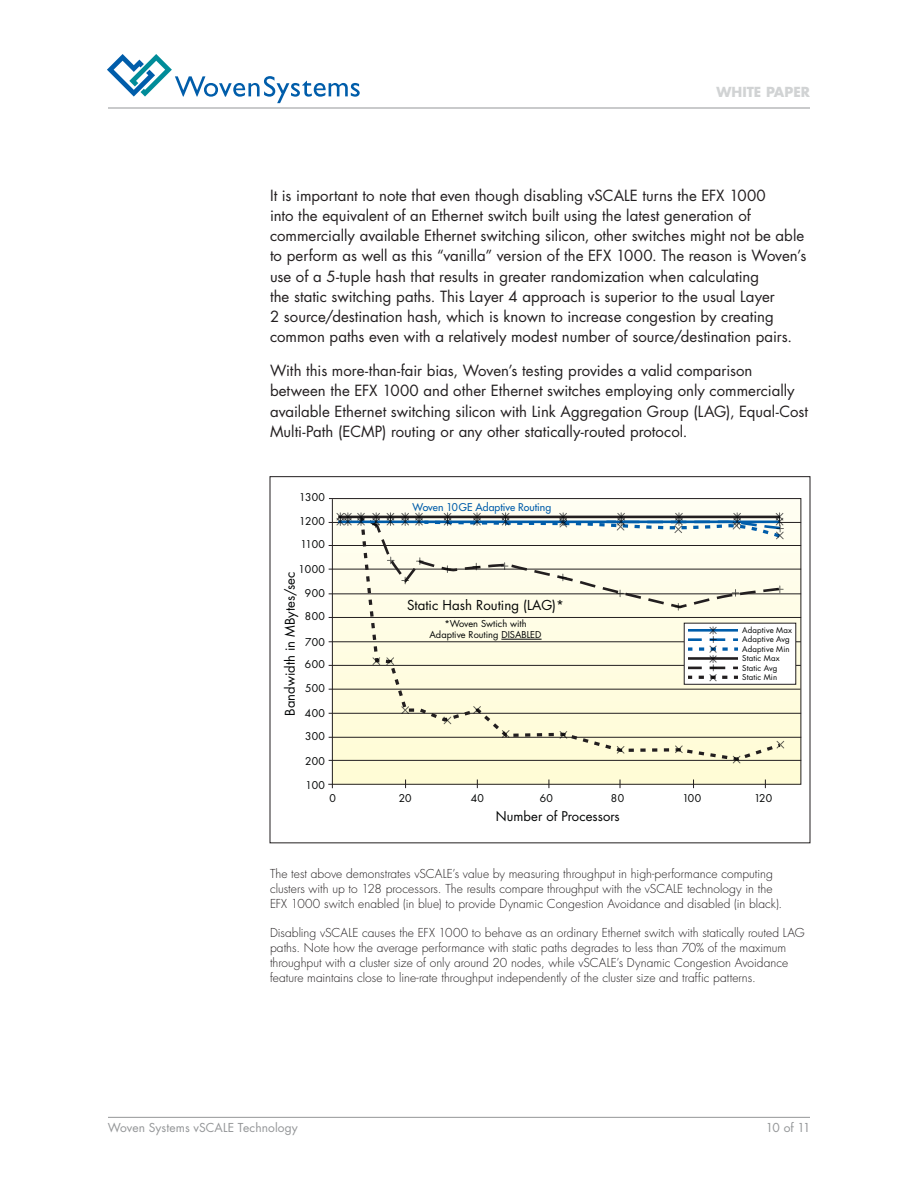
<style>
.page{position:relative;width:918px;height:1188px;background:#fff}
.page>*{position:absolute;margin:0;border:0;box-sizing:border-box;transform-origin:0 0}
.Body_Text{font:15px/20.2px "Futura";color:#231f20}
.t1{font:700 13.5px "Futura";color:#d1d3d4}
.t2{font:13.35px "Futura";color:#030505}
.t3{font:13.05px "Futura";letter-spacing:.005em;color:#030505}
.t4{font:300 12px/15px "Futura";letter-spacing:.005em;color:#231f20}
.t5{font:12px "Futura";letter-spacing:.005em;color:#949698}
.t6{font:10.5px "Futura";letter-spacing:.03em;color:#030505}
.t7{font:10.5px "Futura";color:#005daa}
.t8{font:9.3px/11.1px "Futura";color:#030505;text-align:center}
.t9{font:7.8px/9.4px "Futura";letter-spacing:.015em;color:#030505}
</style>
<div class="page">
<hr style="left:108px;top:108px;width:702px;height:1px;background:#949698">
<svg style="left:107px;top:54px;width:253px;height:49px"></svg>
<hr style="left:108px;top:1117px;width:702px;height:1px;background:#949698">
<hr style="left:332px;top:499px;width:1px;height:289px;background:#231f20">
<svg style="left:328px;top:498px;width:474px;height:287px"></svg>
<svg style="left:359px;top:610px;width:425px;height:152px;background:#f2efd3"></svg>
<svg style="left:444px;top:717px;width:7px;height:7px"></svg>
<svg style="left:473px;top:706px;width:8px;height:8px"></svg>
<svg style="left:372px;top:657px;width:8px;height:8px"></svg>
<svg style="left:401px;top:706px;width:8px;height:8px"></svg>
<svg style="left:386px;top:657px;width:8px;height:8px"></svg>
<svg style="left:502px;top:730px;width:8px;height:8px"></svg>
<svg style="left:560px;top:731px;width:7px;height:8px"></svg>
<svg style="left:617px;top:746px;width:7px;height:8px"></svg>
<svg style="left:675px;top:745px;width:8px;height:8px"></svg>
<svg style="left:733px;top:756px;width:7px;height:7px"></svg>
<svg style="left:777px;top:741px;width:7px;height:8px"></svg>
<svg style="left:336px;top:512px;width:448px;height:98px"></svg>
<div style="left:684px;top:623px;width:112px;height:61px;background:#fff"></div>
<div style="left:684px;top:623px;width:112px;height:62px;border:1px solid #231f20"></div>
<svg style="left:688px;top:627px;width:49px;height:54px"></svg>
<p class="t1" style="left:716px;top:82px;width:95px">WHITE PAPER</p>
<p class="Body_Text" style="left:270px;top:185px;width:538px">It is important to note that even though disabling vSCALE turns the EFX 1000<br>into the equivalent of an Ethernet switch built using the latest generation of commercially available Ethernet switching silicon, other switches might not be able to perform as well as this “vanilla” version of the EFX 1000. The reason is Woven’s use of a 5-tuple hash that results in greater randomization when calculating<br>the static switching paths. This Layer 4 approach is superior to the usual Layer<br>2 source/destination hash, which is known to increase congestion by creating common paths even with a relatively modest number of source/destination pairs.</p>
<p class="Body_Text" style="left:270px;top:360px;width:540px">With this more-than-fair bias, Woven’s testing provides a valid comparison between the EFX 1000 and other Ethernet switches employing only commercially available Ethernet switching silicon with Link Aggregation Group (LAG), Equal-Cost Multi-Path (ECMP) routing or any other statically-routed protocol.</p>
<p class="t6" style="left:299px;top:490px;width:27px">1300</p>
<p class="t6" style="left:299px;top:514px;width:27px">1200</p>
<p class="t6" style="left:300px;top:537px;width:26px">1100</p>
<p class="t6" style="left:299px;top:562px;width:28px">1000</p>
<p class="t3" style="left:281px;top:716px;width:145px;rotate:-90deg">Bandwidth in MBytes/sec</p>
<p class="t6" style="left:305px;top:586px;width:22px">900</p>
<p class="t6" style="left:305px;top:609px;width:22px">800</p>
<p class="t6" style="left:305px;top:634px;width:21px">700</p>
<p class="t6" style="left:305px;top:657px;width:22px">600</p>
<p class="t6" style="left:305px;top:681px;width:21px">500</p>
<p class="t6" style="left:305px;top:706px;width:22px">400</p>
<p class="t6" style="left:305px;top:729px;width:22px">300</p>
<p class="t6" style="left:305px;top:754px;width:21px">200</p>
<p class="t6" style="left:306px;top:778px;width:21px">100</p>
<p class="t7" style="left:413px;top:500px;width:140px">Woven 10GE Adaptive Routing</p>
<p class="t2" style="left:407px;top:596px;width:159px">Static Hash Routing (LAG)*</p>
<p class="t8" style="left:430px;top:618px;width:114px">*Woven Swtich with<br>Adaptive Routing DISABLED</p>
<p class="t9" style="left:742px;top:625px;width:51px">Adaptive Max<br>Adaptive Avg<br>Adaptive Min<br>Static Max<br>Static Avg<br>Static Min</p>
<p class="t6" style="left:330px;top:791px;width:8px">0</p>
<p class="t6" style="left:399px;top:791px;width:14px">20</p>
<p class="t6" style="left:471px;top:791px;width:15px">40</p>
<p class="t6" style="left:540px;top:791px;width:15px">60</p>
<p class="t6" style="left:611px;top:791px;width:15px">80</p>
<p class="t6" style="left:682px;top:791px;width:20px">100</p>
<p class="t6" style="left:754px;top:791px;width:20px">120</p>
<p class="t3" style="left:496px;top:807px;width:125px">Number of Processors</p>
<p class="t4" style="left:270px;top:867px;width:514px">The test above demonstrates vSCALE’s value by measuring throughput in high-performance computing clusters with up to 128 processors. The results compare throughput with the vSCALE technology in the<br>EFX 1000 switch enabled (in blue) to provide Dynamic Congestion Avoidance and disabled (in black).</p>
<p class="t4" style="left:270px;top:925px;width:536px">Disabling vSCALE causes the EFX 1000 to behave as an ordinary Ethernet switch with statically routed LAG paths. Note how the average performance with static paths degrades to less than 70% of the maximum throughput with a cluster size of only around 20 nodes, while vSCALE’s Dynamic Congestion Avoidance feature maintains close to line-rate throughput independently of the cluster size and traffic patterns.</p>
<p class="t5" style="left:108px;top:1119px;width:192px">Woven Systems vSCALE Technology</p>
<p class="t5" style="left:766px;top:1119px;width:46px">10 of 11</p>
</div>
